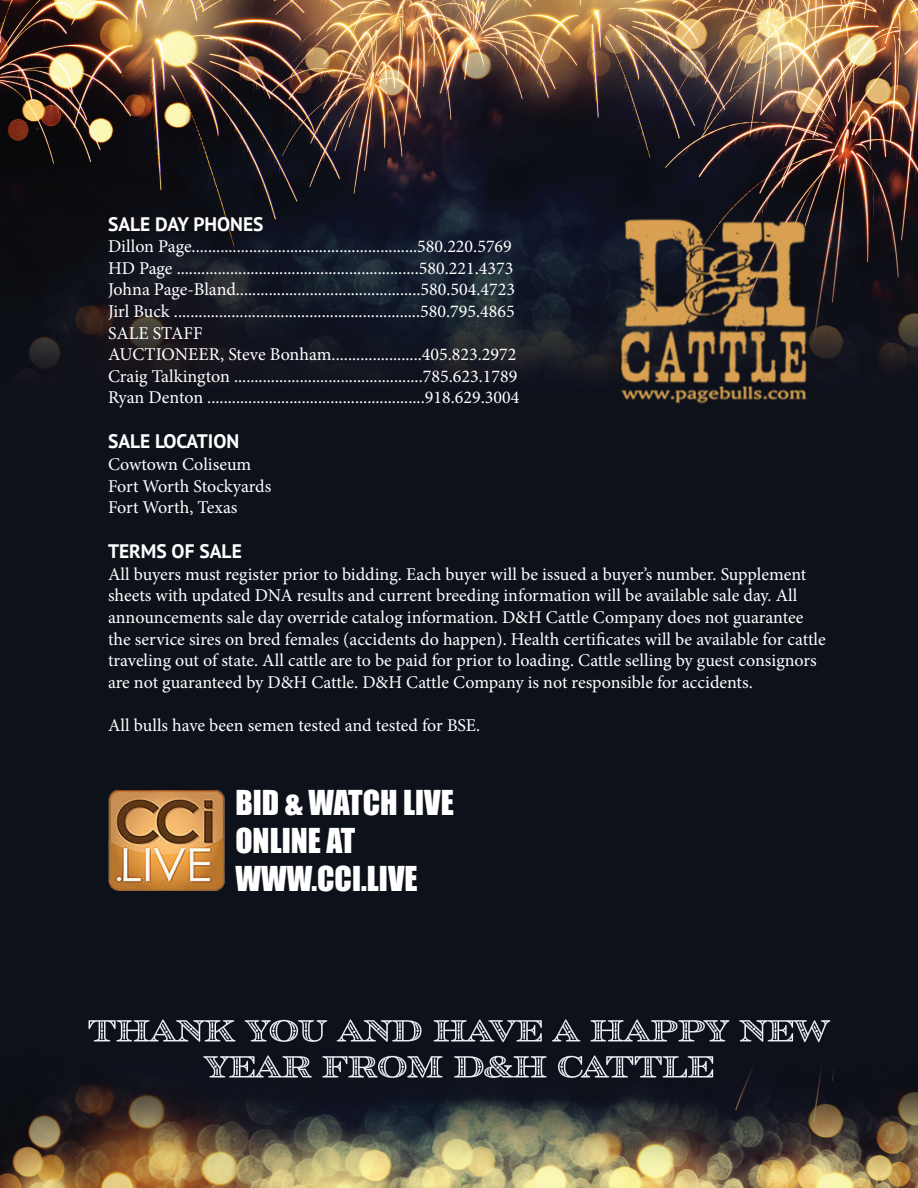
<style>
.page{position:relative;width:918px;height:1188px;background:#fff}
.page>*{position:absolute;margin:0;border:0;box-sizing:border-box;transform-origin:0 0}
.t1{font:31.5px/37.8px "Impact";color:#fff}
.t2{font:700 19.5px "PT Sans";color:#fff}
.t3{font:18px/21.6px "Minion Pro";color:#fff}
</style>
<div class="page">
<img style="left:0;top:0;width:918px;height:1188px">
<img style="left:108px;top:790px;width:116px;height:101px">
<img style="left:621px;top:216px;width:186px;height:190px">
<p class="t2" style="left:108px;top:211px;width:157px">SALE DAY PHONES</p>
<p class="t3" style="left:108px;top:236px;width:413px">Dillon Page.......................................................580.220.5769<br>HD Page ...........................................................580.221.4373<br>Johna Page-Bland.............................................580.504.4723<br>Jirl Buck ............................................................580.795.4865<br>SALE STAFF<br>AUCTIONEER, Steve Bonham......................405.823.2972<br>Craig Talkington ..............................................785.623.1789<br>Ryan Denton .....................................................918.629.3004</p>
<p class="t2" style="left:108px;top:429px;width:133px">SALE LOCATION</p>
<p class="t3" style="left:108px;top:454px;width:165px">Cowtown Coliseum<br>Fort Worth Stockyards<br>Fort Worth, Texas</p>
<p class="t2" style="left:108px;top:538px;width:135px">TERMS OF SALE</p>
<p class="t3" style="left:108px;top:563px;width:719px">All buyers must register prior to bidding. Each buyer will be issued a buyer’s number. Supplement sheets with updated DNA results and current breeding information will be available sale day. All announcements sale day override catalog information. D&amp;H Cattle Company does not guarantee the service sires on bred females (accidents do happen). Health certificates will be available for cattle traveling out of state. All cattle are to be paid for prior to loading. Cattle selling by guest consignors are not guaranteed by D&amp;H Cattle. D&amp;H Cattle Company is not responsible for accidents.</p>
<p class="t3" style="left:108px;top:715px;width:374px">All bulls have been semen tested and tested for BSE.</p>
<h1 class="t1" style="left:235px;top:783px;width:220px">BID &amp; WATCH LIVE<br>ONLINE AT<br>WWW.CCI.LIVE</h1>
</div>
